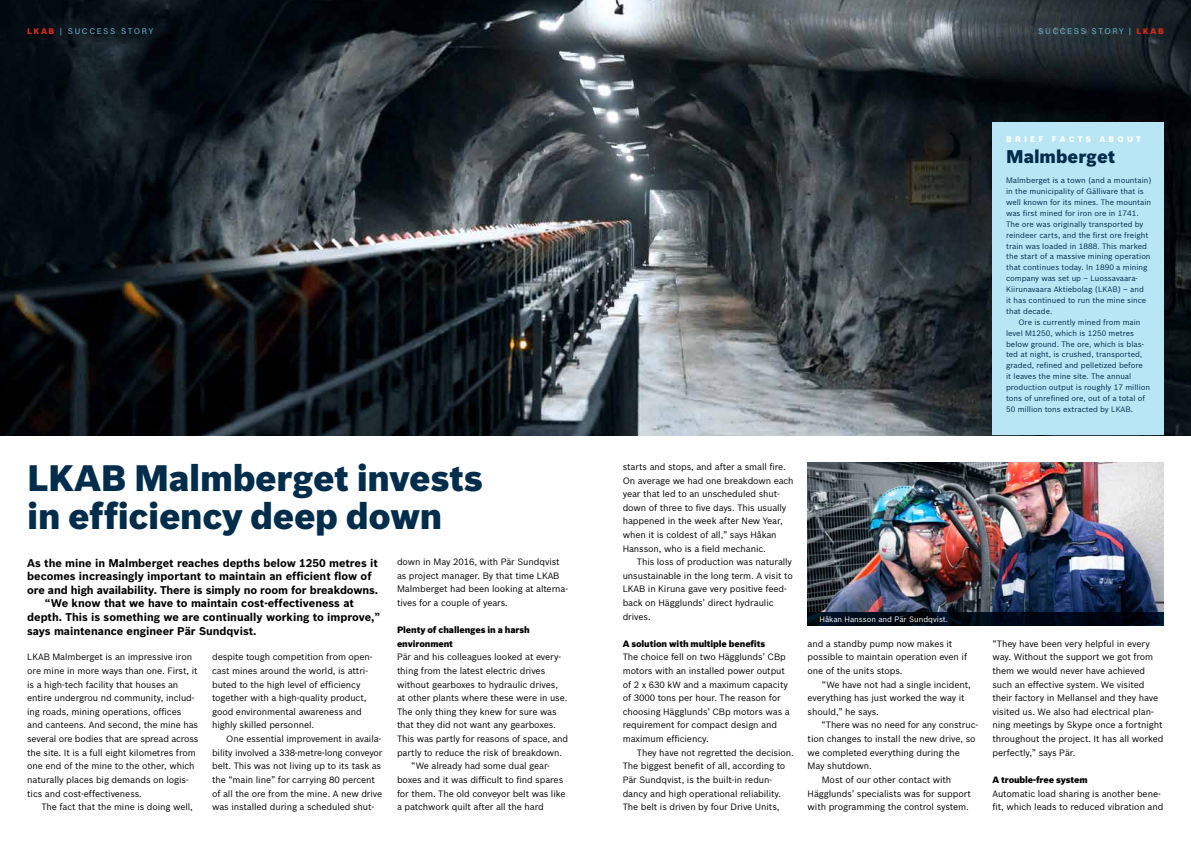
<style>
.page{position:relative;width:1191px;height:842px;background:#fff}
.page>*{position:absolute;margin:0;border:0;box-sizing:border-box;transform-origin:0 0}
.t1{font:900 36px/38px "Bosch Sans";letter-spacing:-.01em;color:#002d4b}
.t2{font:900 18px "Bosch Sans";color:#002d4b}
.t3{font:700 11px "Bosch Sans";color:#000}
.t4{font:9px/13.6px "Bosch Sans";letter-spacing:-.01em;color:#000}
.t5{font:900 9px/13.6px "Bosch Sans";letter-spacing:-.01em;color:#000}
.t6{font:8px "Bosch Sans";letter-spacing:.2em;color:#6dc3e4}
.t7{font:900 8px "Bosch Sans";letter-spacing:.4em;color:#fff}
.t8{font:7.7px/10.9px "Bosch Sans";color:#002d4b}
.t9{font:7.7px "Bosch Sans";color:#fff}
.s1{font-weight:900;color:#dc291a}
</style>
<div class="page">
<img style="left:0;top:0;width:1191px;height:435px">
<img style="left:807px;top:463px;width:356px;height:149px">
<div style="left:992px;top:122px;width:171px;height:313px;background:#b9e6f4"></div>
<svg style="left:807px;top:612px;width:356px;height:14px;background:#000917"></svg>
<p class="t6" style="left:27px;top:26px;width:127px"><span class="s1">LKAB</span> | SUCCESS STORY</p>
<h1 class="t1" style="left:27px;top:459px;width:457px">LKAB Malmberget invests in efficiency deep down</h1>
<p class="t3" style="left:27px;top:556px;width:352px">As the mine in Malmberget reaches depths below 1250 metres it</p>
<p class="t3" style="left:27px;top:569px;width:346px">becomes increasingly important to maintain an efficient flow of</p>
<p class="t3" style="left:27px;top:583px;width:352px">ore and high availability. There is simply no room for breakdowns.</p>
<p class="t3" style="left:45px;top:596px;width:311px">“We know that we have to maintain cost-effectiveness at</p>
<p class="t3" style="left:27px;top:610px;width:354px">depth. This is something we are continually working to improve,”</p>
<p class="t3" style="left:27px;top:624px;width:231px">says maintenance engineer Pär Sundqvist.</p>
<p class="t4" style="left:397px;top:555px;width:173px">down in May 2016, with Pär Sundqvist as project manager. By that time LKAB Malmberget had been looking at alterna&shy;tives for a couple of years.</p>
<p class="t5" style="left:397px;top:623px;width:134px">Plenty of challenges in a harsh environment</p>
<p class="t4" style="left:397px;top:650px;width:166px">Pär and his colleagues looked at every-</p>
<p class="t4" style="left:397px;top:664px;width:150px">thing from the latest electric drives</p>
<p class="t4" style="left:397px;top:677px;width:163px">without gearboxes to hydraulic drives,</p>
<p class="t4" style="left:397px;top:691px;width:172px">at other plants where these were in use.</p>
<p class="t4" style="left:397px;top:705px;width:161px">The only thing they knew for sure was</p>
<p class="t4" style="left:397px;top:718px;width:161px">that they did not want any gearboxes.</p>
<p class="t4" style="left:397px;top:732px;width:173px">This was partly for reasons of space, and</p>
<p class="t4" style="left:397px;top:745px;width:167px">partly to reduce the risk of breakdown.</p>
<p class="t4" style="left:411px;top:759px;width:140px">“We already had some dual gear-</p>
<p class="t4" style="left:397px;top:773px;width:168px">boxes and it was difficult to find spares</p>
<p class="t4" style="left:397px;top:786px;width:170px">for them. The old conveyor belt was like</p>
<p class="t4" style="left:397px;top:800px;width:148px">a patchwork quilt after all the hard</p>
<p class="t4" style="left:212px;top:650px;width:162px">despite tough competition from open&shy;cast mines around the world, is attri&shy;buted to the high level of efficiency together with a high-quality product, good environmental awareness and highly skilled personnel.</p>
<p class="t4" style="left:212px;top:732px;width:172px;text-indent:14px">One essential improvement in availa&shy;bility involved a 338-metre-long conveyor belt. This was not living up to its task as the “main line” for carrying 80 percent of all the ore from the mine. A new drive was installed during a scheduled shut-</p>
<p class="t4" style="left:27px;top:650px;width:173px">LKAB Malmberget is an impressive iron ore mine in more ways than one. First, it is a high-tech facility that houses an entire undergrou nd community, includ&shy;ing roads, mining operations, offices and canteens. And second, the mine has several ore bodies that are spread across the site. It is a full eight kilometres from one end of the mine to the other, which naturally places big demands on logis&shy;tics and cost-effectiveness.</p>
<p class="t4" style="left:41px;top:800px;width:153px">The fact that the mine is doing well,</p>
<p class="t6" style="left:1038px;top:26px;width:127px">SUCCESS STORY | <span class="s1">LKAB</span></p>
<p class="t7" style="left:1006px;top:134px;width:137px">BRIEF FACTS ABOUT</p>
<h2 class="t2" style="left:1006px;top:146px;width:111px">Malmberget</h2>
<p class="t8" style="left:1006px;top:175px;width:147px">Malmberget is a town (and a mountain) in the municipality of Gällivare that is well known for its mines. The mountain was first mined for iron ore in 1741.<br>The ore was originally transported by reindeer carts, and the first ore freight train was loaded in 1888. This marked the start of a massive mining operation that continues today. In 1890 a mining company was set up – Luossavaara-Kiirunavaara Aktiebolag (LKAB) – and<br>it has continued to run the mine since that decade.</p>
<p class="t8" style="left:1006px;top:316px;width:145px;text-indent:12px">Ore is currently mined from main level M1250, which is 1250 metres below ground. The ore, which is blas&shy;ted at night, is crushed, transported, graded, refined and pelletized before<br>it leaves the mine site. The annual production output is roughly 17 million tons of unrefined ore, out of a total of 50 million tons extracted by LKAB.</p>
<p class="t4" style="left:622px;top:460px;width:172px">starts and stops, and after a small fire.<br>On average we had one breakdown each year that led to an unscheduled shut&shy;down of three to five days. This usually happened in the week after New Year, when it is coldest of all,” says Håkan Hansson, who is a field mechanic.</p>
<p class="t4" style="left:622px;top:555px;width:172px;text-indent:14px">This loss of production was naturally unsustainable in the long term. A visit to<br>LKAB in Kiruna gave very positive feed&shy;back on Hägglunds’ direct hydraulic drives.</p>
<p class="t5" style="left:622px;top:637px;width:144px">A solution with multiple benefits</p>
<p class="t4" style="left:622px;top:650px;width:168px">The choice fell on two Hägglunds’ CBp motors with an installed power output of 2 x 630 kW and a maximum capacity of 3000 tons per hour. The reason for choosing Hägglunds’ CBp motors was a requirement for compact design and maximum efficiency.</p>
<p class="t4" style="left:622px;top:745px;width:173px;text-indent:14px">They have not regretted the decision.<br>The biggest benefit of all, according to Pär Sundqvist, is the built-in redun&shy;dancy and high operational reliability.<br>The belt is driven by four Drive Units,</p>
<p class="t9" style="left:819px;top:614px;width:130px">Håkan Hansson and Pär Sundqvist.</p>
<p class="t4" style="left:807px;top:637px;width:161px">and a standby pump now makes it possible to maintain operation even if one of the units stops.</p>
<p class="t4" style="left:807px;top:677px;width:165px;text-indent:14px">“We have not had a single incident, everything has just worked the way it should,” he says.</p>
<p class="t4" style="left:821px;top:718px;width:158px">“There was no need for any construc-</p>
<p class="t4" style="left:807px;top:732px;width:169px">tion changes to install the new drive, so</p>
<p class="t4" style="left:807px;top:745px;width:154px">we completed everything during the</p>
<p class="t4" style="left:807px;top:759px;width:66px">May shutdown.</p>
<p class="t4" style="left:821px;top:773px;width:131px">Most of our other contact with</p>
<p class="t4" style="left:807px;top:786px;width:165px">Hägglunds’ specialists was for support</p>
<p class="t4" style="left:807px;top:800px;width:163px">with programming the control system.</p>
<p class="t4" style="left:992px;top:637px;width:172px">“They have been very helpful in every way. Without the support we got from them we would never have achieved such an effective system. We visited their factory in Mellansel and they have visited us. We also had electrical plan&shy;ning meetings by Skype once a fortnight throughout the project. It has all worked perfectly,” says Pär.</p>
<p class="t5" style="left:992px;top:773px;width:97px">A trouble-free system</p>
<p class="t4" style="left:992px;top:786px;width:172px">Automatic load sharing is another bene&shy;fit, which leads to reduced vibration and</p>
</div>
